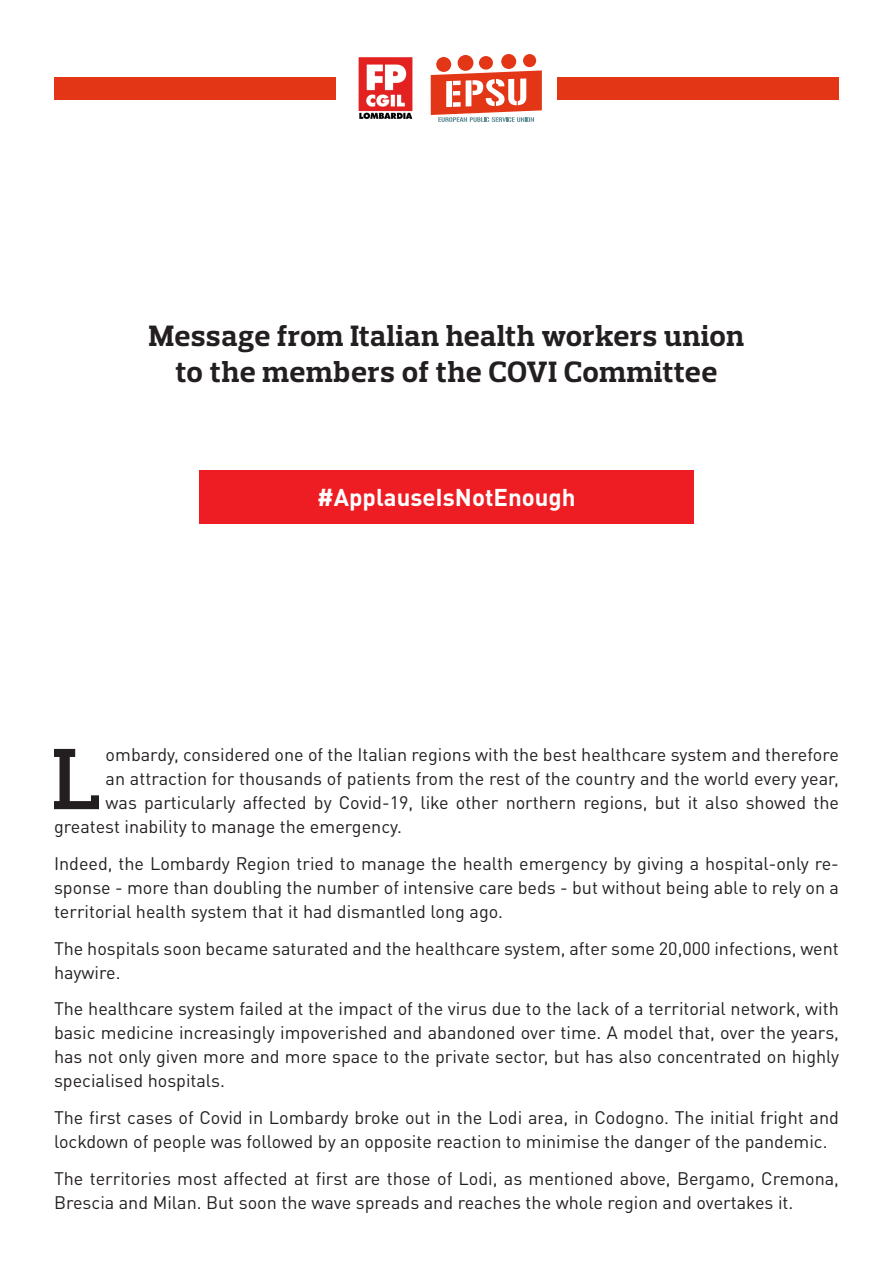
<style>
.page{position:relative;width:893px;height:1263px;background:#fff}
.page>*{position:absolute;margin:0;border:0;box-sizing:border-box;transform-origin:0 0}
.t1{font:600 88.65px "Prelo Slab";color:#231f20}
.t2{font:700 30px/36px "Prelo Slab";letter-spacing:.015em;color:#231f20;text-align:center}
.t3{font:700 24px "DIN Pro";color:#fff}
.t4{font:18px/24px "DIN Pro";color:#231f20}
</style>
<div class="page">
<div style="left:199px;top:470px;width:495px;height:54px;background:#ee1d23"></div>
<img style="left:358px;top:57px;width:55px;height:62px">
<div style="left:458px;top:55px;width:15px;height:16px;background:#e33617;border-radius:50%"></div>
<div style="left:436px;top:57px;width:15px;height:15px;background:#e33617;border-radius:50%"></div>
<div style="left:501px;top:54px;width:15px;height:15px;background:#e33617;border-radius:50%"></div>
<div style="left:523px;top:54px;width:13px;height:13px;background:#e33617;border-radius:50%"></div>
<div style="left:479px;top:56px;width:14px;height:14px;background:#e33617;border-radius:50%"></div>
<svg style="left:431px;top:70px;width:111px;height:52px"></svg>
<div style="left:54px;top:77px;width:282px;height:22px;background:#e33617"></div>
<div style="left:557px;top:77px;width:282px;height:22px;background:#e33617"></div>
<p class="t2" style="left:149px;top:318px;width:597px">Message from Italian health workers union to the members of the COVI Committee</p>
<p class="t3" style="left:317px;top:477px;width:260px">#ApplauseIsNotEnough</p>
<p class="t1" style="left:52px;top:725px;width:50px">L</p>
<p class="t4" style="left:106px;top:741px;width:735px">ombardy, considered one of the Italian regions with the best healthcare system and therefore</p>
<p class="t4" style="left:106px;top:765px;width:735px">an attraction for thousands of patients from the rest of the country and the world every year,</p>
<p class="t4" style="left:106px;top:789px;width:735px">was particularly affected by Covid-19, like other northern regions, but it also showed the</p>
<p class="t4" style="left:54px;top:813px;width:349px">greatest inability to manage the emergency.</p>
<p class="t4" style="left:54px;top:850px;width:786px;text-align:justify">Indeed, the Lombardy Region tried to manage the health emergency by giving a hospital-only re&shy;sponse - more than doubling the number of intensive care beds - but without being able to rely on a territorial health system that it had dismantled long ago.</p>
<p class="t4" style="left:54px;top:934px;width:786px">The hospitals soon became saturated and the healthcare system, after some 20,000 infections, went haywire.</p>
<p class="t4" style="left:54px;top:995px;width:786px;text-align:justify">The healthcare system failed at the impact of the virus due to the lack of a territorial network, with basic medicine increasingly impoverished and abandoned over time. A model that, over the years, has not only given more and more space to the private sector, but has also concentrated on highly specialised hospitals.</p>
<p class="t4" style="left:54px;top:1104px;width:786px">The first cases of Covid in Lombardy broke out in the Lodi area, in Codogno. The initial fright and lockdown of people was followed by an opposite reaction to minimise the danger of the pandemic.</p>
<p class="t4" style="left:54px;top:1165px;width:786px">The territories most affected at first are those of Lodi, as mentioned above, Bergamo, Cremona,<br>Brescia and Milan. But soon the wave spreads and reaches the whole region and overtakes it.</p>
</div>
